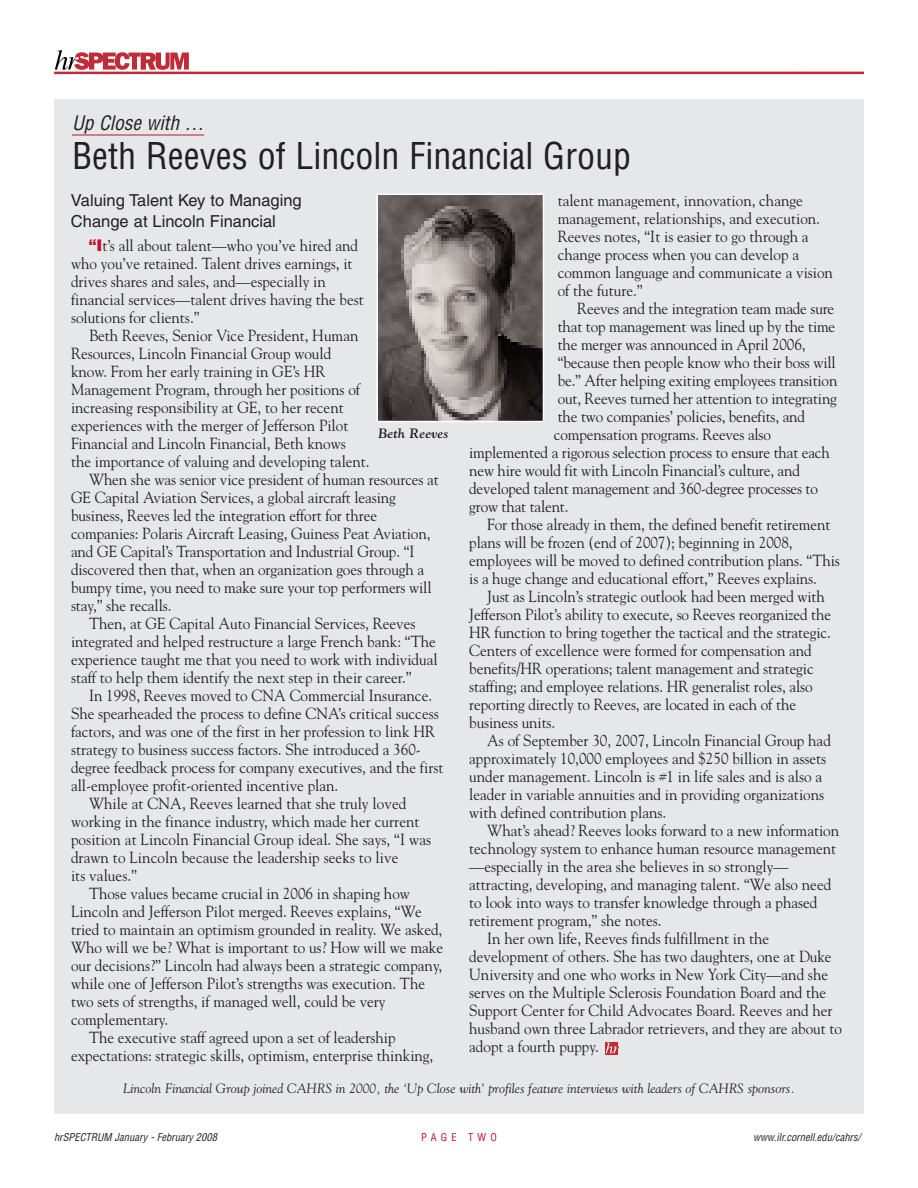
<style>
.page{position:relative;width:918px;height:1188px;background:#fff}
.page>*{position:absolute;margin:0;border:0;box-sizing:border-box;transform-origin:0 0}
.t1{font:condensed 36px "Helvetica";color:#231f20}
.t2{font:italic condensed 19.5px "Helvetica";color:#231f20}
.t3{font:16.5px/21px "Helvetica";color:#231f20}
.t4{font:16.05px/18px "Goudy";color:#231f20;scale:.94 1}
.t5{font:italic 13.5px "Goudy";color:#231f20}
.t6{font:italic 700 13.5px "Goudy";color:#231f20}
.t7{font:italic condensed 10.5px "Helvetica";color:#231f20}
.t8{font:condensed 10.5px "Helvetica";letter-spacing:.4em;color:#c3102f}
.s1{font-family:"Helvetica";font-weight:900;color:#c3102f}
</style>
<div class="page">
<hr style="left:54px;top:72px;width:810px;height:2px;background:#bf2b37">
<svg style="left:55px;top:50px;width:134px;height:20px"></svg>
<div style="left:54px;top:99px;width:810px;height:1015px;background:#e6e7e9"></div>
<img style="left:379px;top:197px;width:162px;height:222px">
<div style="left:376px;top:194px;width:168px;height:228px;border:2px solid #fff"></div>
<svg style="left:605px;top:1042px;width:13px;height:12px"></svg>
<svg style="left:606px;top:1043px;width:13px;height:10px"></svg>
<hr style="left:72px;top:135px;width:132px;height:1px;background:#c3102f">
<p class="t2" style="left:72px;top:111px;width:133px">Up Close with …</p>
<h1 class="t1" style="left:72px;top:136px;width:561px">Beth Reeves of Lincoln Financial Group</h1>
<p class="t3" style="left:71px;top:192px;width:232px">Valuing Talent Key to Managing<br>Change at Lincoln Financial</p>
<p class="t4" style="left:71px;top:237px;width:313px;text-indent:18px"><span class="s1">“I</span>t’s all about talent—who you’ve hired and who you’ve retained. Talent drives earnings, it drives shares and sales, and—especially in financial services—talent drives having the best solutions for clients.”</p>
<p class="t4" style="left:89px;top:327px;width:288px">Beth Reeves, Senior Vice President, Human</p>
<p class="t4" style="left:71px;top:345px;width:278px">Resources, Lincoln Financial Group would</p>
<p class="t4" style="left:71px;top:363px;width:272px">know. From her early training in GE’s HR</p>
<p class="t4" style="left:71px;top:381px;width:309px">Management Program, through her positions of</p>
<p class="t4" style="left:71px;top:399px;width:292px">increasing responsibility at GE, to her recent</p>
<p class="t4" style="left:71px;top:417px;width:297px">experiences with the merger of Jefferson Pilot</p>
<p class="t4" style="left:71px;top:435px;width:294px">Financial and Lincoln Financial, Beth knows</p>
<p class="t4" style="left:71px;top:453px;width:319px">the importance of valuing and developing talent.</p>
<p class="t4" style="left:89px;top:471px;width:374px">When she was senior vice president of human resources at</p>
<p class="t4" style="left:71px;top:489px;width:347px">GE Capital Aviation Services, a global aircraft leasing</p>
<p class="t4" style="left:71px;top:507px;width:327px">business, Reeves led the integration effort for three</p>
<p class="t4" style="left:71px;top:525px;width:384px">companies: Polaris Aircraft Leasing, Guiness Peat Aviation,</p>
<p class="t4" style="left:71px;top:543px;width:367px">and GE Capital’s Transportation and Industrial Group. “I</p>
<p class="t4" style="left:71px;top:561px;width:377px">discovered then that, when an organization goes through a</p>
<p class="t4" style="left:71px;top:579px;width:385px">bumpy time, you need to make sure your top performers will</p>
<p class="t4" style="left:71px;top:597px;width:108px">stay,” she recalls.</p>
<p class="t4" style="left:89px;top:615px;width:349px">Then, at GE Capital Auto Financial Services, Reeves</p>
<p class="t4" style="left:71px;top:633px;width:390px">integrated and helped restructure a large French bank: “The</p>
<p class="t4" style="left:71px;top:651px;width:392px">experience taught me that you need to work with individual</p>
<p class="t4" style="left:71px;top:669px;width:364px">staff to help them identify the next step in their career.”</p>
<p class="t4" style="left:89px;top:687px;width:367px">In 1998, Reeves moved to CNA Commercial Insurance.</p>
<p class="t4" style="left:71px;top:705px;width:393px">She spearheaded the process to define CNA’s critical success</p>
<p class="t4" style="left:71px;top:723px;width:389px">factors, and was one of the first in her profession to link HR</p>
<p class="t4" style="left:71px;top:741px;width:374px">strategy to business success factors. She introduced a 360-</p>
<p class="t4" style="left:71px;top:759px;width:398px">degree feedback process for company executives, and the first</p>
<p class="t4" style="left:71px;top:777px;width:286px">all-employee profit-oriented incentive plan.</p>
<p class="t4" style="left:89px;top:795px;width:339px">While at CNA, Reeves learned that she truly loved</p>
<p class="t4" style="left:71px;top:813px;width:372px">working in the finance industry, which made her current</p>
<p class="t4" style="left:71px;top:831px;width:385px">position at Lincoln Financial Group ideal. She says, “I was</p>
<p class="t4" style="left:71px;top:849px;width:350px">drawn to Lincoln because the leadership seeks to live</p>
<p class="t4" style="left:71px;top:867px;width:72px">its values.”</p>
<p class="t4" style="left:89px;top:885px;width:343px">Those values became crucial in 2006 in shaping how</p>
<p class="t4" style="left:71px;top:903px;width:375px">Lincoln and Jefferson Pilot merged. Reeves explains, “We</p>
<p class="t4" style="left:71px;top:921px;width:397px">tried to maintain an optimism grounded in reality. We asked,</p>
<p class="t4" style="left:71px;top:939px;width:397px">Who will we be? What is important to us? How will we make</p>
<p class="t4" style="left:71px;top:957px;width:397px">our decisions?” Lincoln had always been a strategic company,</p>
<p class="t4" style="left:71px;top:975px;width:378px">while one of Jefferson Pilot’s strengths was execution. The</p>
<p class="t4" style="left:71px;top:993px;width:336px">two sets of strengths, if managed well, could be very</p>
<p class="t4" style="left:71px;top:1011px;width:105px">complementary.</p>
<p class="t4" style="left:89px;top:1029px;width:328px">The executive staff agreed upon a set of leadership</p>
<p class="t4" style="left:71px;top:1047px;width:387px">expectations: strategic skills, optimism, enterprise thinking,</p>
<p class="t4" style="left:558px;top:192px;width:294px">talent management, innovation, change management, relationships, and execution.<br>Reeves notes, “It is easier to go through a change process when you can develop a common language and communicate a vision of the future.”</p>
<p class="t4" style="left:577px;top:300px;width:275px">Reeves and the integration team made sure</p>
<p class="t4" style="left:558px;top:318px;width:297px">that top management was lined up by the time</p>
<p class="t4" style="left:558px;top:336px;width:265px">the merger was announced in April 2006,</p>
<p class="t4" style="left:558px;top:354px;width:297px">“because then people know who their boss will</p>
<p class="t4" style="left:558px;top:372px;width:299px">be.” After helping exiting employees transition</p>
<p class="t4" style="left:558px;top:390px;width:299px">out, Reeves turned her attention to integrating</p>
<p class="t4" style="left:558px;top:408px;width:265px">the two companies’ policies, benefits, and</p>
<p class="t4" style="left:554px;top:426px;width:232px">compensation programs. Reeves also</p>
<p class="t4" style="left:469px;top:444px;width:385px">implemented a rigorous selection process to ensure that each</p>
<p class="t4" style="left:469px;top:462px;width:353px">new hire would fit with Lincoln Financial’s culture, and</p>
<p class="t4" style="left:469px;top:480px;width:373px">developed talent management and 360-degree processes to</p>
<p class="t4" style="left:469px;top:498px;width:107px">grow that talent.</p>
<p class="t4" style="left:487px;top:516px;width:367px">For those already in them, the defined benefit retirement</p>
<p class="t4" style="left:469px;top:534px;width:345px">plans will be frozen (end of 2007); beginning in 2008,</p>
<p class="t4" style="left:469px;top:552px;width:396px">employees will be moved to defined contribution plans. “This</p>
<p class="t4" style="left:469px;top:570px;width:371px">is a huge change and educational effort,” Reeves explains.</p>
<p class="t4" style="left:487px;top:588px;width:361px">Just as Lincoln’s strategic outlook had been merged with</p>
<p class="t4" style="left:469px;top:606px;width:387px">Jefferson Pilot’s ability to execute, so Reeves reorganized the</p>
<p class="t4" style="left:469px;top:624px;width:386px">HR function to bring together the tactical and the strategic.</p>
<p class="t4" style="left:469px;top:642px;width:366px">Centers of excellence were formed for compensation and</p>
<p class="t4" style="left:469px;top:660px;width:368px">benefits/HR operations; talent management and strategic</p>
<p class="t4" style="left:469px;top:678px;width:367px">staffing; and employee relations. HR generalist roles, also</p>
<p class="t4" style="left:469px;top:696px;width:349px">reporting directly to Reeves, are located in each of the</p>
<p class="t4" style="left:469px;top:714px;width:93px">business units.</p>
<p class="t4" style="left:487px;top:732px;width:367px">As of September 30, 2007, Lincoln Financial Group had</p>
<p class="t4" style="left:469px;top:750px;width:381px">approximately 10,000 employees and $250 billion in assets</p>
<p class="t4" style="left:469px;top:768px;width:377px">under management. Lincoln is #1 in life sales and is also a</p>
<p class="t4" style="left:469px;top:786px;width:379px">leader in variable annuities and in providing organizations</p>
<p class="t4" style="left:469px;top:804px;width:211px">with defined contribution plans.</p>
<p class="t4" style="left:487px;top:822px;width:376px">What’s ahead? Reeves looks forward to a new information</p>
<p class="t4" style="left:469px;top:840px;width:392px">technology system to enhance human resource management</p>
<p class="t4" style="left:469px;top:858px;width:341px">—especially in the area she believes in so strongly—</p>
<p class="t4" style="left:469px;top:876px;width:387px">attracting, developing, and managing talent. “We also need</p>
<p class="t4" style="left:469px;top:894px;width:372px">to look into ways to transfer knowledge through a phased</p>
<p class="t4" style="left:469px;top:912px;width:206px">retirement program,” she notes.</p>
<p class="t4" style="left:487px;top:930px;width:302px">In her own life, Reeves finds fulfillment in the</p>
<p class="t4" style="left:469px;top:948px;width:387px">development of others. She has two daughters, one at Duke</p>
<p class="t4" style="left:469px;top:966px;width:383px">University and one who works in New York City—and she</p>
<p class="t4" style="left:469px;top:984px;width:381px">serves on the Multiple Sclerosis Foundation Board and the</p>
<p class="t4" style="left:469px;top:1002px;width:388px">Support Center for Child Advocates Board. Reeves and her</p>
<p class="t4" style="left:469px;top:1020px;width:398px">husband own three Labrador retrievers, and they are about to</p>
<p class="t4" style="left:469px;top:1038px;width:139px">adopt a fourth puppy.</p>
<p class="t5" style="left:123px;top:1081px;width:673px">Lincoln Financial Group joined CAHRS in 2000, the ‘Up Close with’ profiles feature interviews with leaders of CAHRS sponsors.</p>
<p class="t6" style="left:378px;top:426px;width:72px">Beth Reeves</p>
<p class="t7" style="left:54px;top:1131px;width:164px">hrSPECTRUM January - February 2008</p>
<p class="t8" style="left:421px;top:1131px;width:77px">PAGE TWO</p>
<p class="t7" style="left:753px;top:1131px;width:109px">www.ilr.cornell.edu/cahrs/</p>
</div>
